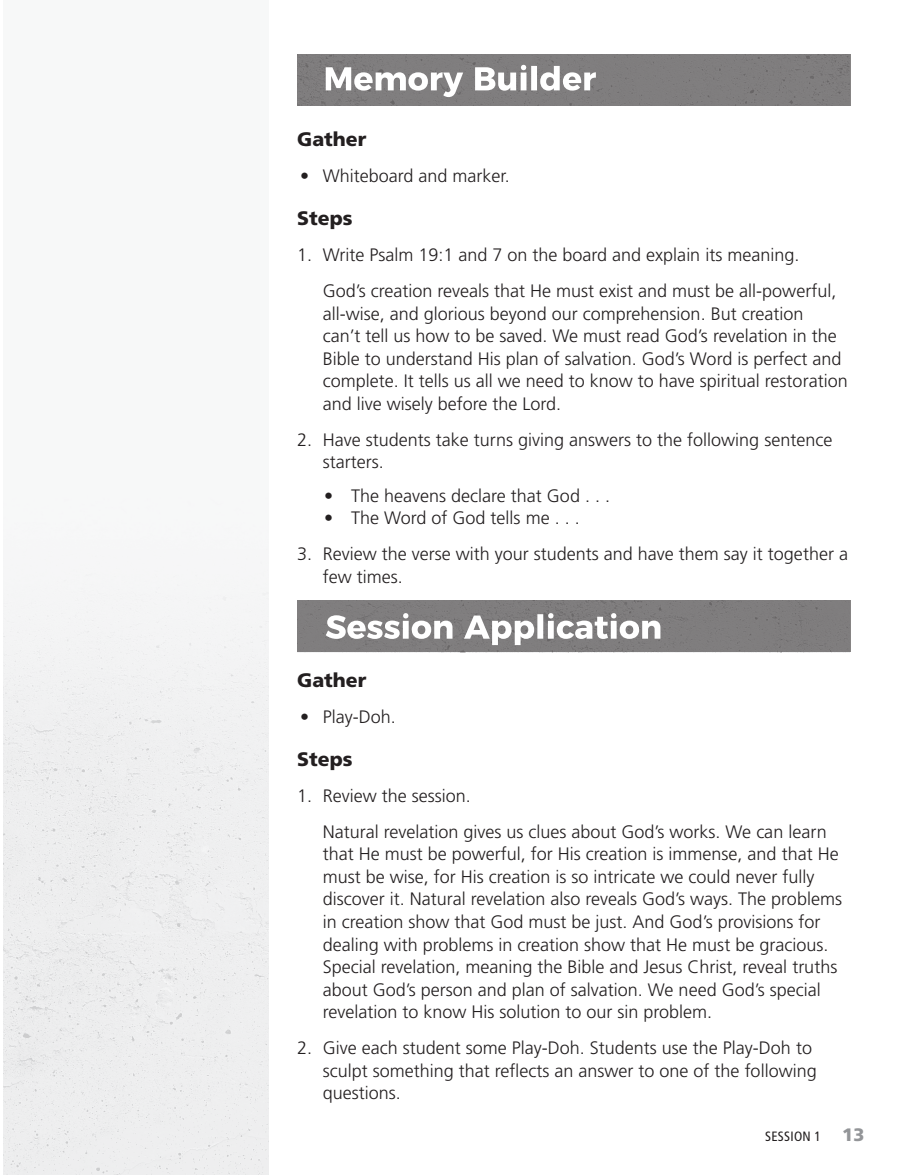
<style>
.page{position:relative;width:905px;height:1175px;background:#fff}
.page>*{position:absolute;margin:0;border:0;box-sizing:border-box;transform-origin:0 0}
.Gather_Steps{font:900 19.5px "Frutiger LT Std";color:#231f20}
.Body-indent{font:300 18px/22.5px "Frutiger LT Std";color:#231f20}
.Running_Footer-RIGHT{font:condensed 13.5px "Frutiger LT Std";letter-spacing:.02em;color:#231f20}
.s1{font-weight:900;font-stretch:normal;font-size:18px;color:#939598}
</style>
<div class="page">
<div style="left:3px;top:549px;width:266px;height:625px;background:#eeefef"></div>
<div style="left:297px;top:54px;width:554px;height:52px;background:#7f7e7e"></div>
<svg style="left:326px;top:65px;width:270px;height:32px"></svg>
<div style="left:297px;top:600px;width:554px;height:52px;background:#7f7d7e"></div>
<svg style="left:326px;top:613px;width:334px;height:32px"></svg>
<p class="Gather_Steps" style="left:297px;top:128px;width:71px">Gather</p>
<p class="Body-indent" style="left:300px;top:165px;width:211px">• Whiteboard and marker.</p>
<p class="Gather_Steps" style="left:297px;top:206px;width:57px">Steps</p>
<p class="Body-indent" style="left:297px;top:244px;width:503px">1. Write Psalm 19:1 and 7 on the board and explain its meaning.</p>
<p class="Body-indent" style="left:322px;top:280px;width:526px">God’s creation reveals that He must exist and must be all-powerful, all-wise, and glorious beyond our comprehension. But creation<br>can’t tell us how to be saved. We must read God’s revelation in the Bible to understand His plan of salvation. God’s Word is perfect and complete. It tells us all we need to know to have spiritual restoration and live wisely before the Lord.</p>
<p class="Body-indent" style="left:322px;top:428px;width:511px;text-indent:-26px">2. Have students take turns giving answers to the following sentence starters.</p>
<p class="Body-indent" style="left:324px;top:484px;width:287px">• The heavens declare that God . . .</p>
<p class="Body-indent" style="left:324px;top:507px;width:257px">• The Word of God tells me . . .</p>
<p class="Body-indent" style="left:322px;top:543px;width:527px;text-indent:-26px">3. Review the verse with your students and have them say it together a few times.</p>
<p class="Gather_Steps" style="left:297px;top:668px;width:71px">Gather</p>
<p class="Body-indent" style="left:300px;top:706px;width:97px">• Play-Doh.</p>
<p class="Gather_Steps" style="left:297px;top:747px;width:57px">Steps</p>
<p class="Body-indent" style="left:297px;top:784px;width:175px">1. Review the session.</p>
<p class="Body-indent" style="left:322px;top:820px;width:521px">Natural revelation gives us clues about God’s works. We can learn that He must be powerful, for His creation is immense, and that He must be wise, for His creation is so intricate we could never fully discover it. Natural revelation also reveals God’s ways. The problems in creation show that God must be just. And God’s provisions for dealing with problems in creation show that He must be gracious.<br>Special revelation, meaning the Bible and Jesus Christ, reveal truths about God’s person and plan of salvation. We need God’s special revelation to know His solution to our sin problem.</p>
<p class="Body-indent" style="left:322px;top:1036px;width:495px;text-indent:-26px">2. Give each student some Play-Doh. Students use the Play-Doh to sculpt something that reflects an answer to one of the following questions.</p>
<p class="Running_Footer-RIGHT" style="left:765px;top:1128px;width:101px">SESSION 1 <span class="s1">13</span></p>
</div>
